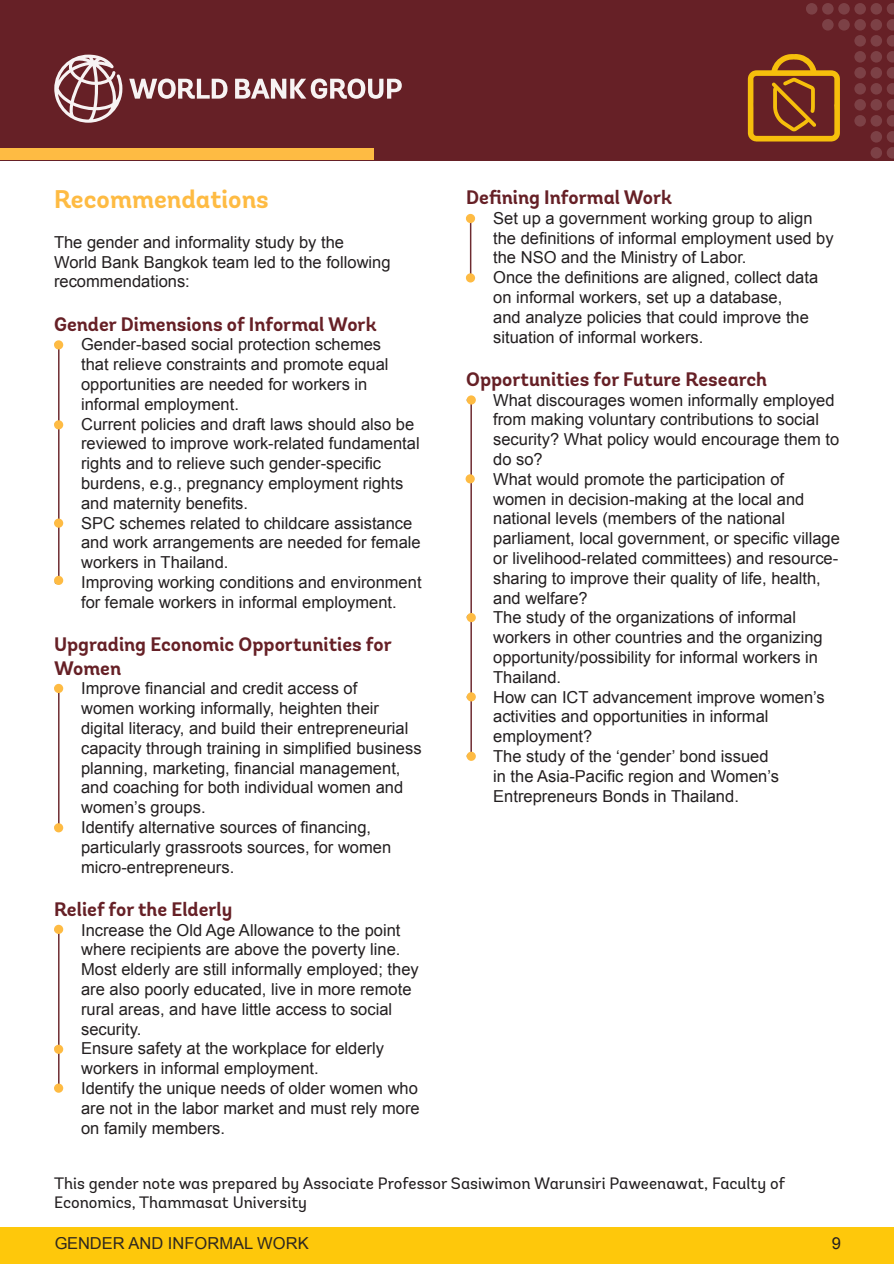
<style>
.page{position:relative;width:894px;height:1264px;background:#fff}
.page>*{position:absolute;margin:0;border:0;box-sizing:border-box;transform-origin:0 0}
.t1{font:700 25.5px "Andes";color:#febb43}
.t2{font:700 19.5px/23.4px "Andes";color:#662026}
.t3{font:16.5px/19.8px "Arial";color:#231f20}
.t4{font:16.5px/19.8px "Andes";color:#231f20}
</style>
<div class="page">
<div style="left:0;top:0;width:893px;height:160px;background:#662026"></div>
<div style="left:0;top:1227px;width:893px;height:37px;background:#fec80b"></div>
<svg style="left:54px;top:55px;width:68px;height:68px"></svg>
<svg style="left:129px;top:79px;width:272px;height:20px"></svg>
<div style="left:0;top:148px;width:374px;height:12px;background:#febb43"></div>
<svg style="left:805px;top:3px;width:12px;height:12px"></svg>
<svg style="left:821px;top:3px;width:12px;height:12px"></svg>
<svg style="left:837px;top:3px;width:12px;height:12px"></svg>
<div style="left:854px;top:3px;width:11px;height:12px;background:#7c4146;border-radius:50%"></div>
<div style="left:870px;top:3px;width:11px;height:12px;background:#7c4146;border-radius:50%"></div>
<svg style="left:821px;top:19px;width:12px;height:12px"></svg>
<svg style="left:837px;top:19px;width:12px;height:12px"></svg>
<div style="left:854px;top:19px;width:11px;height:12px;background:#7c4146;border-radius:50%"></div>
<div style="left:870px;top:19px;width:11px;height:12px;background:#7c4146;border-radius:50%"></div>
<div style="left:854px;top:35px;width:11px;height:12px;background:#7c4146;border-radius:50%"></div>
<div style="left:870px;top:35px;width:11px;height:12px;background:#7c4146;border-radius:50%"></div>
<div style="left:854px;top:51px;width:11px;height:12px;background:#7c4146;border-radius:50%"></div>
<div style="left:870px;top:51px;width:11px;height:12px;background:#7c4146;border-radius:50%"></div>
<div style="left:854px;top:67px;width:11px;height:12px;background:#7c4146;border-radius:50%"></div>
<div style="left:870px;top:67px;width:11px;height:12px;background:#7c4146;border-radius:50%"></div>
<div style="left:854px;top:83px;width:11px;height:12px;background:#7c4146;border-radius:50%"></div>
<div style="left:870px;top:83px;width:11px;height:12px;background:#7c4146;border-radius:50%"></div>
<div style="left:854px;top:99px;width:11px;height:12px;background:#7c4146;border-radius:50%"></div>
<div style="left:870px;top:99px;width:11px;height:12px;background:#7c4146;border-radius:50%"></div>
<div style="left:854px;top:115px;width:11px;height:12px;background:#7c4146;border-radius:50%"></div>
<div style="left:870px;top:115px;width:11px;height:12px;background:#7c4146;border-radius:50%"></div>
<div style="left:870px;top:131px;width:11px;height:12px;background:#7c4146;border-radius:50%"></div>
<div style="left:870px;top:147px;width:11px;height:12px;background:#7c4146;border-radius:50%"></div>
<svg style="left:886px;top:3px;width:7px;height:158px"></svg>
<svg style="left:747px;top:54px;width:92px;height:87px"></svg>
<hr style="left:58px;top:345px;width:1px;height:236px;background:#662026">
<div style="left:54px;top:340px;width:9px;height:9px;background:#febb43;border-radius:50%"></div>
<div style="left:54px;top:420px;width:9px;height:9px;background:#febb43;border-radius:50%"></div>
<div style="left:54px;top:518px;width:9px;height:10px;background:#febb43;border-radius:50%"></div>
<div style="left:54px;top:576px;width:9px;height:9px;background:#febb43;border-radius:50%"></div>
<hr style="left:58px;top:688px;width:1px;height:138px;background:#662026">
<div style="left:54px;top:684px;width:9px;height:9px;background:#febb43;border-radius:50%"></div>
<div style="left:54px;top:823px;width:9px;height:9px;background:#febb43;border-radius:50%"></div>
<hr style="left:58px;top:929px;width:1px;height:160px;background:#662026">
<div style="left:54px;top:924px;width:9px;height:10px;background:#febb43;border-radius:50%"></div>
<div style="left:54px;top:1044px;width:9px;height:10px;background:#febb43;border-radius:50%"></div>
<div style="left:54px;top:1083px;width:9px;height:9px;background:#febb43;border-radius:50%"></div>
<hr style="left:469px;top:218px;width:2px;height:60px;background:#662026">
<div style="left:465px;top:214px;width:10px;height:9px;background:#febb43;border-radius:50%"></div>
<div style="left:465px;top:273px;width:10px;height:9px;background:#febb43;border-radius:50%"></div>
<hr style="left:470px;top:400px;width:2px;height:359px;background:#662026">
<div style="left:466px;top:395px;width:9px;height:9px;background:#febb43;border-radius:50%"></div>
<svg style="left:466px;top:751px;width:9px;height:10px"></svg>
<div style="left:466px;top:613px;width:9px;height:9px;background:#febb43;border-radius:50%"></div>
<div style="left:466px;top:692px;width:9px;height:9px;background:#febb43;border-radius:50%"></div>
<div style="left:465px;top:474px;width:9px;height:9px;background:#febb43;border-radius:50%"></div>
<p class="t1" style="left:54px;top:183px;width:216px">Recommendations</p>
<p class="t3" style="left:54px;top:232px;width:338px">The gender and informality study by the<br>World Bank Bangkok team led to the following recommendations:</p>
<p class="t2" style="left:54px;top:313px;width:324px">Gender Dimensions of Informal Work</p>
<p class="t3" style="left:81px;top:335px;width:309px;text-indent:-27px">• Gender-based social protection schemes that relieve constraints and promote equal opportunities are needed for workers in informal employment.</p>
<p class="t3" style="left:81px;top:414px;width:340px;text-indent:-27px">• Current policies and draft laws should also be reviewed to improve work-related fundamental rights and to relieve such gender-specific burdens, e.g., pregnancy employment rights and maternity benefits.</p>
<p class="t3" style="left:81px;top:513px;width:341px;text-indent:-27px">• SPC schemes related to childcare assistance and work arrangements are needed for female workers in Thailand.</p>
<p class="t3" style="left:54px;top:572px;width:369px;text-align:center">• Improving working conditions and environment for female workers in informal employment.</p>
<p class="t2" style="left:54px;top:633px;width:339px">Upgrading Economic Opportunities for<br>Women</p>
<p class="t3" style="left:81px;top:679px;width:342px;text-indent:-27px">• Improve financial and credit access of<br>women working informally, heighten their digital literacy, and build their entrepreneurial capacity through training in simplified business planning, marketing, financial management, and coaching for both individual women and women’s groups.</p>
<p class="t3" style="left:81px;top:817px;width:311px;text-indent:-27px">• Identify alternative sources of financing, particularly grassroots sources, for women micro-entrepreneurs.</p>
<p class="t2" style="left:54px;top:898px;width:180px">Relief for the Elderly</p>
<p class="t3" style="left:81px;top:920px;width:339px;text-indent:-27px">• Increase the Old Age Allowance to the point where recipients are above the poverty line.<br>Most elderly are still informally employed; they are also poorly educated, live in more remote rural areas, and have little access to social security.</p>
<p class="t3" style="left:81px;top:1039px;width:304px;text-indent:-27px">• Ensure safety at the workplace for elderly workers in informal employment.</p>
<p class="t3" style="left:81px;top:1078px;width:340px;text-align:justify;text-indent:-27px">• Identify the unique needs of older women who are not in the labor market and must rely more on family members.</p>
<p class="t2" style="left:466px;top:186px;width:207px">Defining Informal Work</p>
<p class="t3" style="left:493px;top:208px;width:342px;text-indent:-27px">• Set up a government working group to align the definitions of informal employment used by the NSO and the Ministry of Labor.</p>
<p class="t3" style="left:493px;top:268px;width:326px;text-indent:-27px">• Once the definitions are aligned, collect data on informal workers, set up a database,<br>and analyze policies that could improve the situation of informal workers.</p>
<p class="t2" style="left:466px;top:368px;width:302px">Opportunities for Future Research</p>
<p class="t3" style="left:493px;top:390px;width:347px;text-indent:-27px">• What discourages women informally employed from making voluntary contributions to social security? What policy would encourage them to do so?</p>
<p class="t3" style="left:493px;top:469px;width:348px;text-indent:-27px">• What would promote the participation of women in decision-making at the local and national levels (members of the national parliament, local government, or specific village or livelihood-related committees) and resource&shy;sharing to improve their quality of life, health, and welfare?</p>
<p class="t3" style="left:493px;top:608px;width:331px;text-indent:-27px">• The study of the organizations of informal workers in other countries and the organizing opportunity/possibility for informal workers in Thailand.</p>
<p class="t3" style="left:493px;top:687px;width:333px;text-indent:-27px">• How can ICT advancement improve women’s activities and opportunities in informal employment?</p>
<p class="t3" style="left:493px;top:746px;width:287px;text-indent:-27px">• The study of the ‘gender’ bond issued in the Asia-Pacific region and Women’s<br>Entrepreneurs Bonds in Thailand.</p>
<p class="t4" style="left:54px;top:1173px;width:732px">This gender note was prepared by Associate Professor Sasiwimon Warunsiri Paweenawat, Faculty of<br>Economics, Thammasat University</p>
<p class="t3" style="left:54px;top:1233px;width:256px">GENDER AND INFORMAL WORK</p>
<p class="t3" style="left:831px;top:1233px;width:11px">9</p>
</div>
